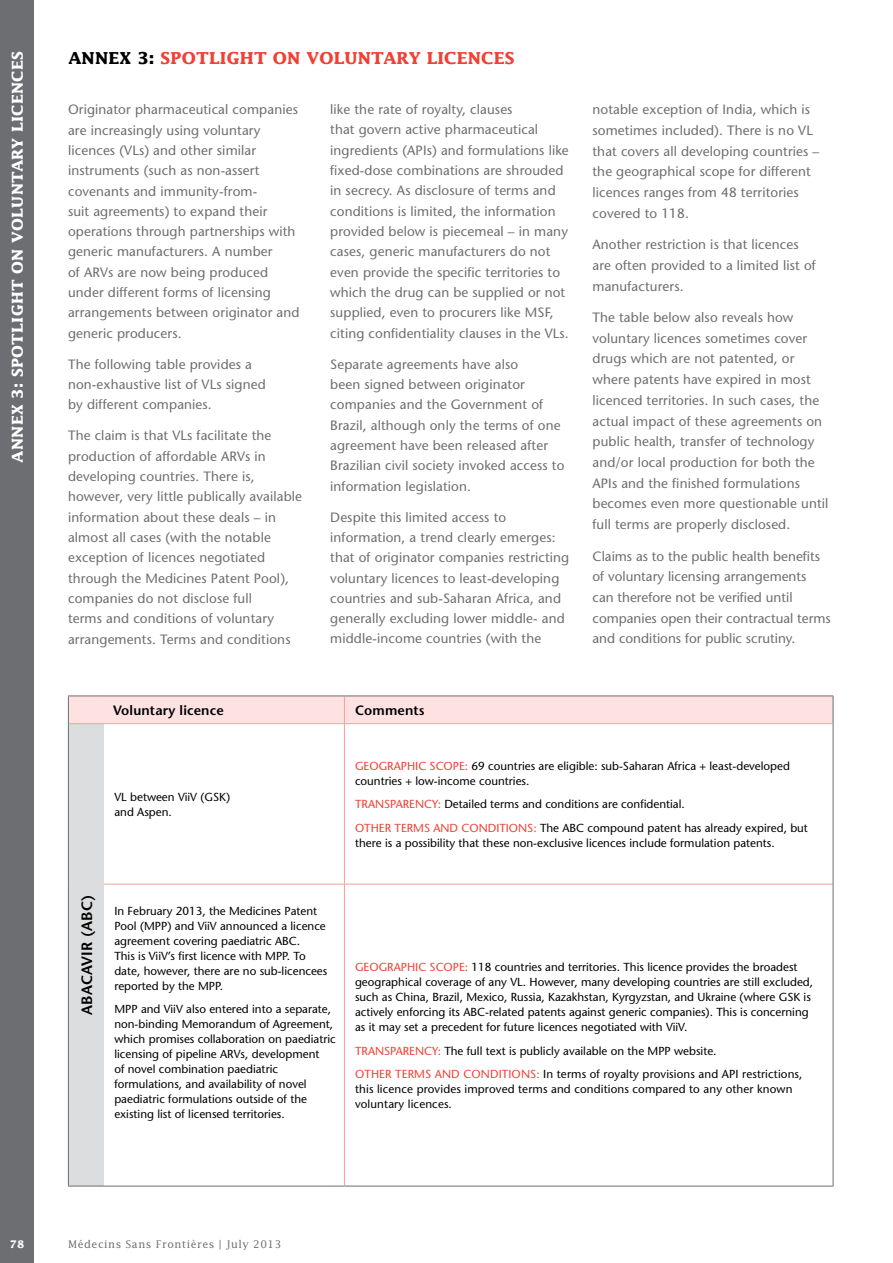
<style>
.page{position:relative;width:893px;height:1263px;background:#fff}
.page>*{position:absolute;margin:0;border:0;box-sizing:border-box;transform-origin:0 0}
.t1{font:700 16.5px "Lucida";letter-spacing:.01em;color:#ef4135}
.t2{font:700 16.5px "Lucida";color:#000}
.t3{font:700 15px "Lucida";letter-spacing:.02em;color:#fff}
.t4{font:600 15px "Stone Sans";color:#000}
.t5{font:13.5px/20.2px "Stone Sans";letter-spacing:.01em;color:#6d6e71}
.t6{font:600 13.5px "Stone Sans";letter-spacing:.01em;color:#000}
.t7{font:11.7px/15px "Stone Sans";color:#000}
.t8{font:10.5px "Lucida";letter-spacing:.05em;color:#6d6e71}
.t9{font:700 10.5px "Lucida";color:#fff}
.s1{color:#000}
.s2{color:#ef4135}
</style>
<div class="page">
<div style="left:0;top:0;width:34px;height:1263px;background:#6d6e71"></div>
<div style="left:68px;top:724px;width:36px;height:462px;background:#dcddde"></div>
<hr style="left:344px;top:724px;width:1px;height:160px;background:#f7a09a">
<hr style="left:104px;top:884px;width:240px;height:1px;background:#f7a09a">
<hr style="left:344px;top:884px;width:489px;height:1px;background:#f7a09a">
<hr style="left:344px;top:884px;width:1px;height:302px;background:#f7a09a">
<hr style="left:68px;top:695px;width:36px;height:1px;background:#6d6e71">
<hr style="left:104px;top:695px;width:240px;height:1px;background:#6d6e71">
<hr style="left:344px;top:695px;width:489px;height:1px;background:#6d6e71">
<svg style="left:68px;top:696px;width:766px;height:28px;background:#fadddc"></svg>
<hr style="left:68px;top:724px;width:1px;height:160px;background:#6d6e71">
<hr style="left:833px;top:724px;width:1px;height:160px;background:#6d6e71">
<hr style="left:68px;top:884px;width:1px;height:302px;background:#6d6e71">
<hr style="left:833px;top:884px;width:1px;height:302px;background:#6d6e71">
<hr style="left:68px;top:1186px;width:36px;height:1px;background:#6d6e71">
<hr style="left:104px;top:1186px;width:240px;height:1px;background:#6d6e71">
<hr style="left:344px;top:1186px;width:489px;height:1px;background:#6d6e71">
<p class="t3" style="left:9px;top:463px;width:413px;rotate:-90deg">ANNEX 3: SPOTLIGHT ON VOLUNTARY LICENCES</p>
<p class="t2" style="left:68px;top:48px;width:27px">ANNE</p>
<p class="t1" style="left:120px;top:48px;width:396px"><span class="s1">X 3:</span> SPOTLIGHT ON VOLUNTARY LICENCES</p>
<p class="t5" style="left:330px;top:99px;width:240px">like the rate of royalty, clauses<br>that govern active pharmaceutical ingredients (APIs) and formulations like fixed-dose combinations are shrouded in secrecy. As disclosure of terms and conditions is limited, the information provided below is piecemeal – in many cases, generic manufacturers do not even provide the specific territories to which the drug can be supplied or not supplied, even to procurers like MSF, citing confidentiality clauses in the VLs.</p>
<p class="t5" style="left:330px;top:354px;width:236px">Separate agreements have also<br>been signed between originator companies and the Government of Brazil, although only the terms of one agreement have been released after Brazilian civil society invoked access to information legislation.</p>
<p class="t5" style="left:330px;top:507px;width:241px">Despite this limited access to information, a trend clearly emerges: that of originator companies restricting voluntary licences to least-developing countries and sub-Saharan Africa, and generally excluding lower middle- and middle-income countries (with the</p>
<p class="t5" style="left:68px;top:99px;width:233px">Originator pharmaceutical companies are increasingly using voluntary licences (VLs) and other similar instruments (such as non-assert covenants and immunity-from-<br>suit agreements) to expand their operations through partnerships with generic manufacturers. A number<br>of ARVs are now being produced under different forms of licensing arrangements between originator and generic producers.</p>
<p class="t5" style="left:68px;top:354px;width:199px">The following table provides a non-exhaustive list of VLs signed by different companies.</p>
<p class="t5" style="left:68px;top:425px;width:236px">The claim is that VLs facilitate the production of affordable ARVs in developing countries. There is, however, very little publically available information about these deals – in almost all cases (with the notable exception of licences negotiated through the Medicines Patent Pool), companies do not disclose full<br>terms and conditions of voluntary arrangements. Terms and conditions</p>
<p class="t6" style="left:113px;top:702px;width:112px">Voluntary licence</p>
<p class="t6" style="left:355px;top:702px;width:71px">Comments</p>
<p class="t5" style="left:592px;top:99px;width:228px;line-height:20.7px">notable exception of India, which is sometimes included). There is no VL that covers all developing countries – the geographical scope for different licences ranges from 48 territories covered to 118.</p>
<p class="t5" style="left:592px;top:234px;width:225px;line-height:20.7px">Another restriction is that licences are often provided to a limited list of manufacturers.</p>
<p class="t5" style="left:592px;top:307px;width:237px;line-height:20.7px">The table below also reveals how voluntary licences sometimes cover drugs which are not patented, or where patents have expired in most licenced territories. In such cases, the actual impact of these agreements on public health, transfer of technology and/or local production for both the APIs and the finished formulations becomes even more questionable until full terms are properly disclosed.</p>
<p class="t5" style="left:592px;top:545px;width:240px;line-height:20.7px">Claims as to the public health benefits of voluntary licensing arrangements can therefore not be verified until companies open their contractual terms and conditions for public scrutiny.</p>
<p class="t7" style="left:114px;top:789px;width:117px">VL between ViiV (GSK) and Aspen.</p>
<p class="t4" style="left:77px;top:1015px;width:122px;rotate:-90deg">Abacavir (ABC)</p>
<p class="t7" style="left:114px;top:903px;width:214px">In February 2013, the Medicines Patent Pool (MPP) and ViiV announced a licence agreement covering paediatric ABC.<br>This is ViiV’s first licence with MPP. To date, however, there are no sub-licencees reported by the MPP.</p>
<p class="t7" style="left:114px;top:1001px;width:223px">MPP and ViiV also entered into a separate, non-binding Memorandum of Agreement, which promises collaboration on paediatric licensing of pipeline ARVs, development<br>of novel combination paediatric formulations, and availability of novel paediatric formulations outside of the existing list of licensed territories.</p>
<p class="t7" style="left:355px;top:758px;width:436px"><span class="s2">GEOGRAPHIC SCOPE:</span> 69 countries are eligible: sub-Saharan Africa + least-developed countries + low-income countries.</p>
<p class="t7" style="left:355px;top:792px;width:454px;line-height:23.5px"><span class="s2">TRANSPARENCY:</span> Detailed terms and conditions are confidential.<br><span class="s2">OTHER TERMS AND CONDITIONS:</span> The ABC compound patent has already expired, but</p>
<p class="t7" style="left:355px;top:835px;width:421px">there is a possibility that these non-exclusive licences include formulation patents.</p>
<p class="t7" style="left:355px;top:959px;width:460px"><span class="s2">GEOGRAPHIC SCOPE:</span> 118 countries and territories. This licence provides the broadest geographical coverage of any VL. However, many developing countries are still excluded, such as China, Brazil, Mexico, Russia, Kazakhstan, Kyrgyzstan, and Ukraine (where GSK is actively enforcing its ABC-related patents against generic companies). This is concerning as it may set a precedent for future licences negotiated with ViiV.</p>
<p class="t7" style="left:355px;top:1039px;width:449px;line-height:23.5px"><span class="s2">TRANSPARENCY:</span> The full text is publicly available on the MPP website.<br><span class="s2">OTHER TERMS AND CONDITIONS:</span> In terms of royalty provisions and API restrictions,</p>
<p class="t7" style="left:355px;top:1081px;width:439px">this licence provides improved terms and conditions compared to any other known voluntary licences.</p>
<p class="t9" style="left:10px;top:1238px;width:16px">78</p>
<p class="t8" style="left:68px;top:1238px;width:215px">Médecins Sans Frontières | July 2013</p>
</div>
